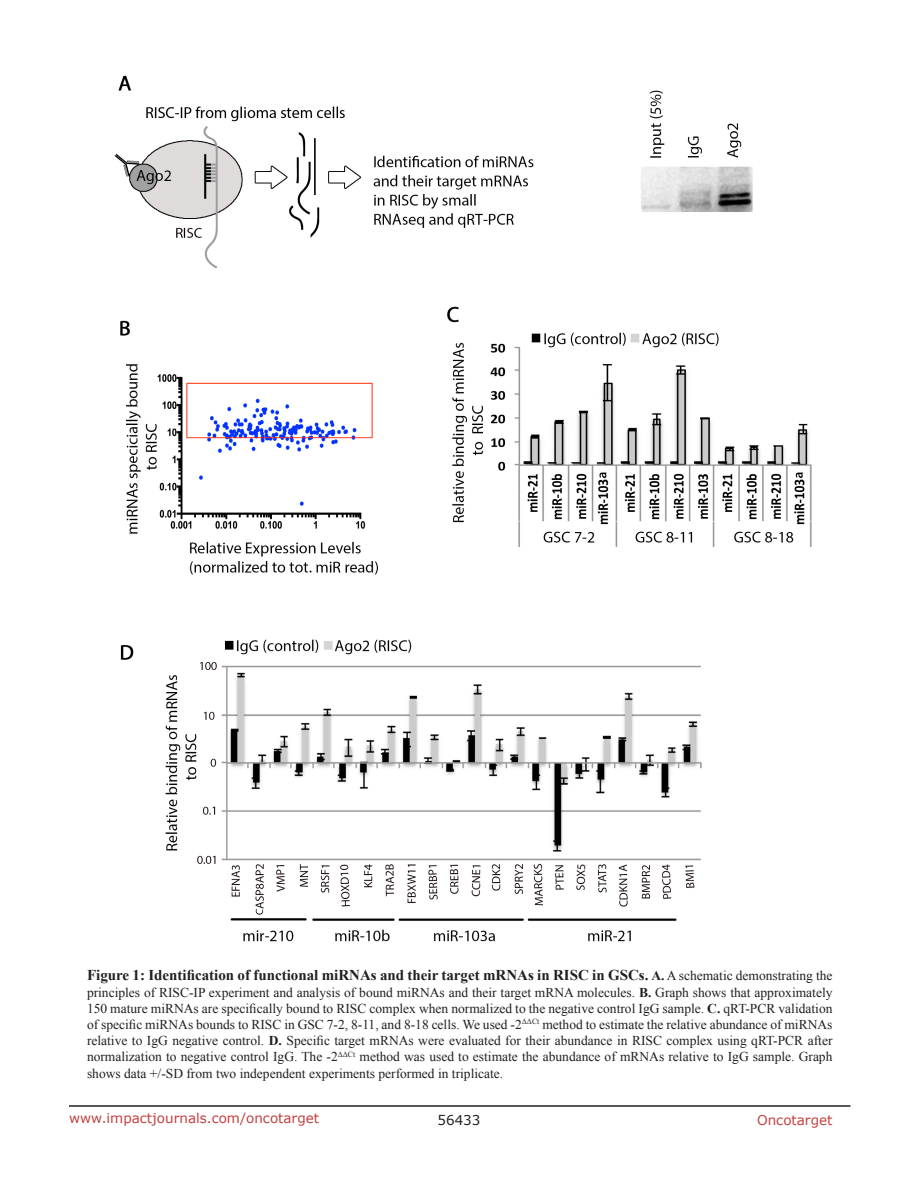
<style>
.page{position:relative;width:918px;height:1188px;background:#fff}
.page>*{position:absolute;margin:0;border:0;box-sizing:border-box;transform-origin:0 0}
.figuretext{font:700 15px "Times New Roman";color:#231f20}
.figuretext-2{font:13.5px/16.2px "Times New Roman";color:#231f20;text-align:justify}
.t1{font:13.5px "Verdana";color:#c24141}
.t2{font:13.5px "Verdana";color:#231f20}
.s1{font-size:13.5px}
.s2{font-weight:400;font-size:13.5px}
.s3{font-weight:700}
</style>
<div class="page">
<hr style="left:69px;top:1105px;width:781px;height:2px;background:#231f20">
<img style="left:114px;top:75px;width:698px;height:867px">
<p class="figuretext" style="left:87px;top:965px;width:747px">Figure 1: Identification of functional miRNAs and their target mRNAs in RISC in GSCs. <span class="s1">A.</span> <span class="s2">A schematic demonstrating the</span></p>
<p class="figuretext-2" style="left:87px;top:984px;width:747px">principles of RISC-IP experiment and analysis of bound miRNAs and their target mRNA molecules. <span class="s3">B.</span> Graph shows that approximately 150 mature miRNAs are specifically bound to RISC complex when normalized to the negative control IgG sample. <span class="s3">C.</span> qRT-PCR validation of specific miRNAs bounds to RISC in GSC 7-2, 8-11, and 8-18 cells. We used -2<sup>ΔΔCt</sup> method to estimate the relative abundance of miRNAs relative to IgG negative control. <span class="s3">D.</span> Specific target mRNAs were evaluated for their abundance in RISC complex using qRT-PCR after normalization to negative control IgG. The -2<sup>ΔΔCt</sup> method was used to estimate the abundance of mRNAs relative to IgG sample. Graph shows data +/-SD from two independent experiments performed in triplicate.</p>
<p class="t1" style="left:69px;top:1109px;width:252px">www.impactjournals.com/oncotarget</p>
<p class="t2" style="left:438px;top:1111px;width:44px">56433</p>
<p class="t1" style="left:757px;top:1111px;width:77px">Oncotarget</p>
</div>
